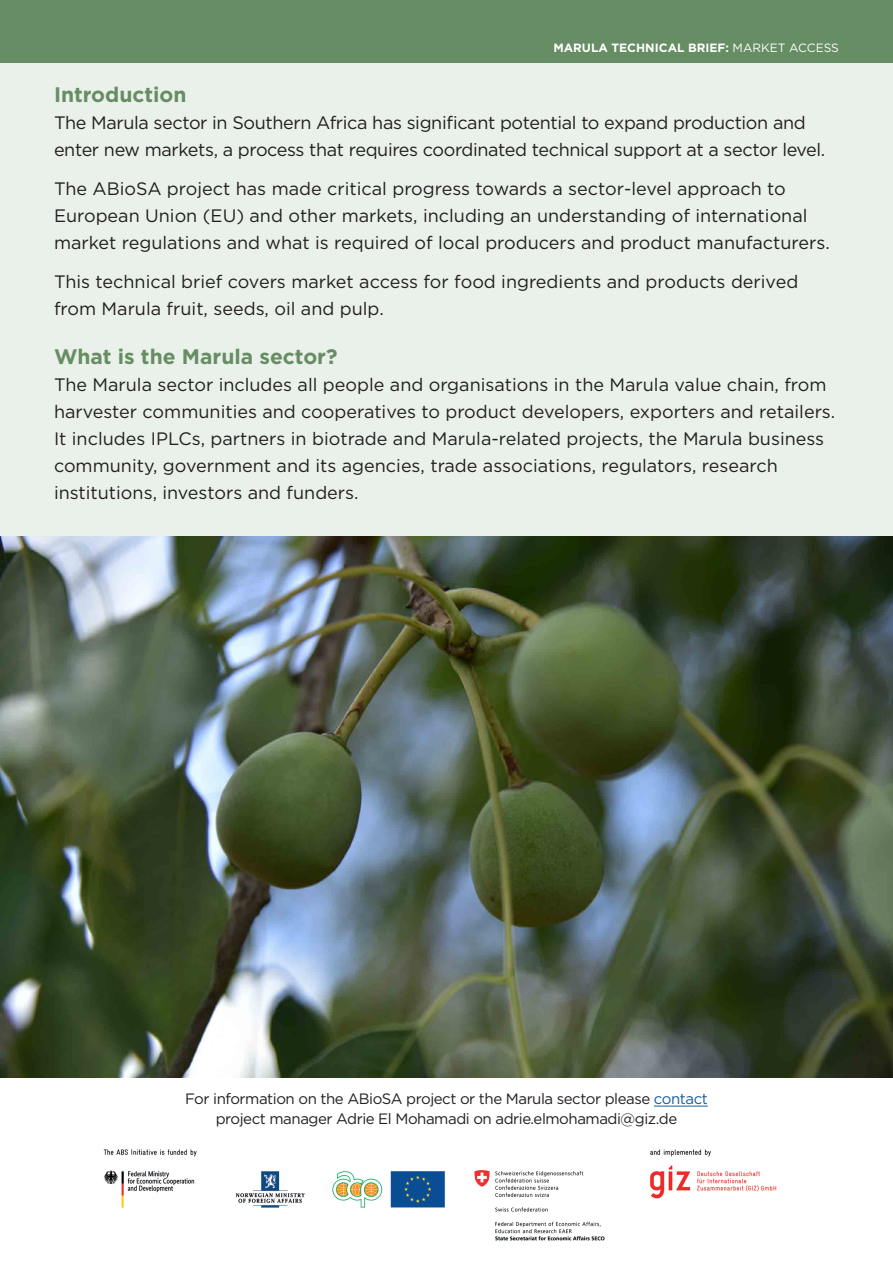
<style>
.page{position:relative;width:893px;height:1263px;background:#fff}
.page>*{position:absolute;margin:0;border:0;box-sizing:border-box;transform-origin:0 0}
.heading{font:700 21px "Gotham";color:#668d63}
.t1{font:18px/27px "Gotham";color:#231f20}
.t2{font:18px/27px "Gotham";letter-spacing:-.02em;color:#231f20}
.body{font:15px "Gotham";letter-spacing:-.03em;color:#231f20}
.t3{font:700 12px "Gotham";color:#fff}
.s1{font-weight:400}
.s2{color:#175d9e}
</style>
<div class="page">
<div style="left:0;top:0;width:893px;height:65px;background:#668d63"></div>
<img style="left:0;top:536px;width:893px;height:542px">
<div style="left:0;top:64px;width:893px;height:472px;background:#eaf1ea"></div>
<img style="left:103px;top:1149px;width:674px;height:92px">
<hr style="left:654px;top:1106px;width:54px;height:1px;background:#175d9e">
<p class="t3" style="left:553px;top:40px;width:287px">MARULA TECHNICAL BRIEF: <span class="s1">MARKET ACCESS</span></p>
<p class="heading" style="left:54px;top:80px;width:134px">Introduction</p>
<p class="t2" style="left:54px;top:109px;width:773px">The Marula sector in Southern Africa has significant potential to expand production and enter new markets, a process that requires coordinated technical support at a sector level.</p>
<p class="t1" style="left:54px;top:175px;width:777px">The ABioSA project has made critical progress towards a sector-level approach to<br>European Union (EU) and other markets, including an understanding of international market regulations and what is required of local producers and product manufacturers.</p>
<p class="t1" style="left:54px;top:268px;width:746px">This technical brief covers market access for food ingredients and products derived from Marula fruit, seeds, oil and pulp.</p>
<p class="heading" style="left:54px;top:342px;width:285px">What is the Marula sector?</p>
<p class="t1" style="left:54px;top:370px;width:783px">The Marula sector includes all people and organisations in the Marula value chain, from harvester communities and cooperatives to product developers, exporters and retailers.<br>It includes IPLCs, partners in biotrade and Marula-related projects, the Marula business community, government and its agencies, trade associations, regulators, research institutions, investors and funders.</p>
<p class="body" style="left:185px;top:1089px;width:524px">For information on the ABioSA project or the Marula sector please <span class="s2">contact</span></p>
<p class="body" style="left:216px;top:1109px;width:463px">project manager Adrie El Mohamadi on adrie.elmohamadi@giz.de</p>
</div>
